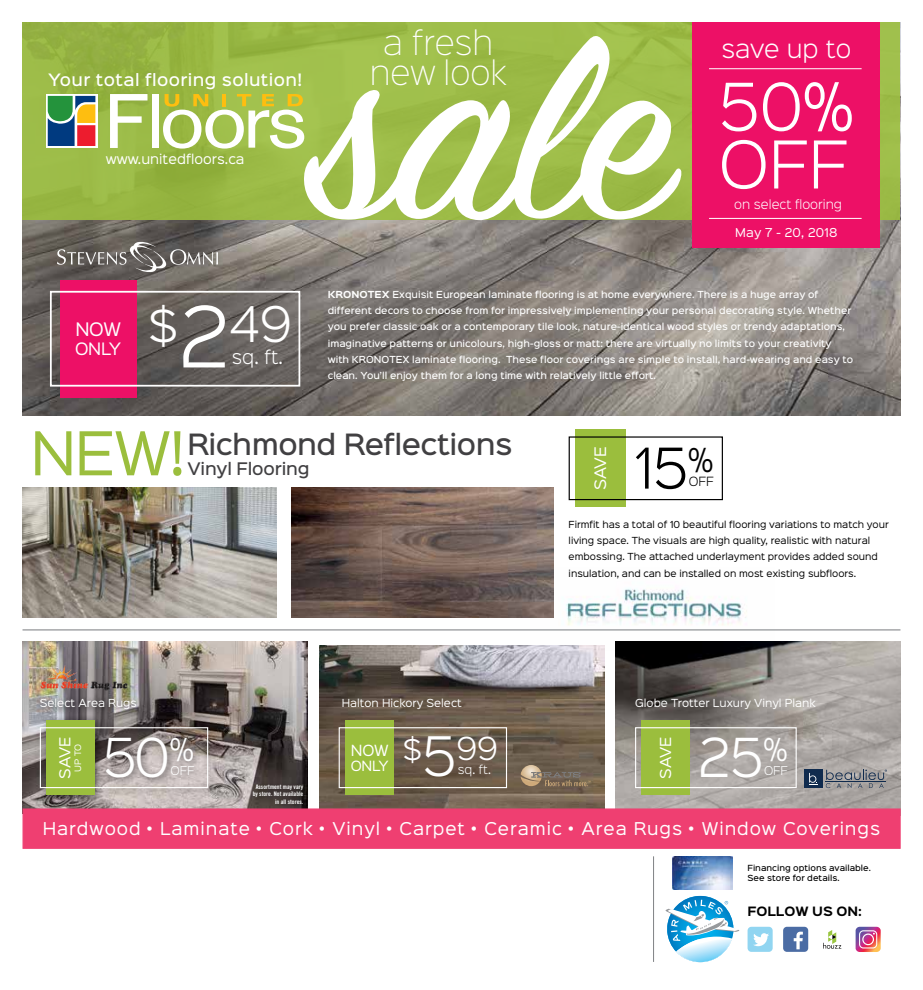
<style>
.page{position:relative;width:923px;height:990px;background:#fff}
.page>*{position:absolute;margin:0;border:0;box-sizing:border-box;transform-origin:0 0}
.t1{font:288.75px "Sign Painter House Script";color:#fff}
.t2{font:300 59.25px/57.8px "Sinkin Sans 300";color:#fff}
.t3{font:300 50.62px "Sinkin Sans 300";color:#000}
.t4{font:300 48.38px "Sinkin Sans 300";color:#fff}
.t5{font:300 44.25px "Sinkin Sans 300";color:#fff}
.t6{font:30.5px/30px "Sinkin Sans 200 X Light";color:#fff;text-align:center}
.t7{font:300 29.5px "Sinkin Sans 300";color:#000}
.t8{font:300 28.62px "Sinkin Sans 300";color:#fff}
.t9{font:300 28.25px "Sinkin Sans 300";color:#fff}
.t10{font:500 26.5px "Sinkin Sans 500";letter-spacing:-.02em;color:#414042}
.t11{font:300 22.75px "Sinkin Sans 300";color:#fff}
.t12{font:300 17.25px "Sinkin Sans 300";color:#fff}
.t13{font:16.75px "Sinkin Sans 400";color:#fff}
.t14{font:15.88px "Sinkin Sans 400";letter-spacing:.06em;color:#fff}
.t15{font:500 15.62px "Sinkin Sans 500";letter-spacing:-.01em;color:#414042}
.t16{font:500 15.38px "Sinkin Sans 500";letter-spacing:.025em;color:#fff}
.t17{font:15.38px "Sinkin Sans 400";color:#fff}
.t18{font:14.25px "Sinkin Sans 400";color:#fff}
.t19{font:13.88px "Sinkin Sans 400";color:#fff}
.t20{font:13.62px "Sinkin Sans 400";color:#fff}
.t21{font:12.75px "Sinkin Sans 400";color:#fff}
.t22{font:12.25px "Sinkin Sans 400";color:#fff}
.t23{font:300 11.62px "Sinkin Sans 300";color:#fff}
.t24{font:700 11.62px "Sinkin Sans 700";color:#000}
.t25{font:300 11.5px "Sinkin Sans 300";color:#000}
.t26{font:11.12px "Sinkin Sans 400";letter-spacing:.02em;color:#fff}
.t27{font:300 11.12px "Sinkin Sans 300";color:#fff}
.t28{font:300 11px "Sinkin Sans 300";color:#fff}
.t29{font:10px "Sinkin Sans 400";color:#fff}
.t30{font:500 8.75px/16.2px "Sinkin Sans 500";color:#fff}
.t31{font:8.75px/16.2px "Sinkin Sans 400";color:#000}
.t32{font:8px "Sinkin Sans 400";color:#fff}
.t33{font:500 7.62px/10.8px "Sinkin Sans 500";color:#000}
.t34{font:6.25px/7.5px "Trade Gothic Bold Cond Twenty";color:#fff;text-align:right}
.s1{font-size:76px}
.s2{font-family:"Sinkin Sans 700";font-weight:700}
.s3{font-family:"Sinkin Sans 400";font-weight:400;font-size:54.38px;color:#9bbe3d}
.s4{font-size:49.12px}
</style>
<div class="page">
<img style="left:531px;top:568px;width:243px;height:82px">
<img style="left:23px;top:642px;width:285px;height:166px">
<img style="left:319px;top:645px;width:285px;height:163px">
<img style="left:615px;top:642px;width:285px;height:166px">
<div style="left:36px;top:694px;width:108px;height:23px;background:#000;opacity:.7"></div>
<div style="left:248px;top:780px;width:63px;height:32px;background:#000;opacity:.7"></div>
<div style="left:35px;top:715px;width:182px;height:89px;background:#000;opacity:.55"></div>
<div style="left:46px;top:720px;width:49px;height:75px;background:#9bbe3d"></div>
<div style="left:40px;top:727px;width:168px;height:61px;border:1px solid #fff"></div>
<div style="left:641px;top:720px;width:49px;height:75px;background:#9bbe3d"></div>
<div style="left:635px;top:727px;width:161px;height:61px;border:1px solid #fff"></div>
<div style="left:345px;top:720px;width:49px;height:75px;background:#9bbe3d"></div>
<div style="left:338px;top:727px;width:169px;height:61px;border:1px solid #fff"></div>
<img style="left:22px;top:220px;width:878px;height:196px">
<div style="left:60px;top:280px;width:76px;height:117px;background:#ed1066"></div>
<div style="left:50px;top:291px;width:250px;height:96px;border:2px solid #fff"></div>
<svg style="left:57px;top:240px;width:161px;height:32px;background:#75706c"></svg>
<div style="left:22px;top:22px;width:878px;height:198px;background:#9cbb47"></div>
<img style="left:672px;top:856px;width:60px;height:33px">
<hr style="left:653px;top:856px;width:1px;height:106px;background:#808285">
<div style="left:22px;top:808px;width:878px;height:41px;background:#ef3f71;border:1px solid #ef3f71"></div>
<img style="left:291px;top:488px;width:262px;height:129px">
<img style="left:22px;top:488px;width:255px;height:129px">
<div style="left:692px;top:22px;width:188px;height:226px;background:#ed1066"></div>
<hr style="left:709px;top:68px;width:152px;height:1px;background:#fff">
<hr style="left:709px;top:218px;width:152px;height:1px;background:#fff">
<hr style="left:22px;top:629px;width:878px;height:2px;background:#939598">
<svg style="left:665px;top:896px;width:74px;height:66px"></svg>
<div style="left:46px;top:94px;width:51px;height:54px;background:linear-gradient(to right,#fff,#fff)"></div>
<svg style="left:48px;top:96px;width:47px;height:50px;background:#707664"></svg>
<svg style="left:110px;top:94px;width:37px;height:54px"></svg>
<div style="left:152px;top:94px;width:7px;height:54px;background:#fff"></div>
<svg style="left:163px;top:94px;width:141px;height:55px"></svg>
<div style="left:575px;top:429px;width:51px;height:78px;background:#9bbe3d"></div>
<div style="left:568px;top:436px;width:155px;height:64px;border:1px solid #000"></div>
<svg style="left:520px;top:765px;width:70px;height:21px"></svg>
<img style="left:33px;top:658px;width:101px;height:40px">
<div style="left:803px;top:770px;width:19px;height:18px;background:#102b4e"></div>
<hr style="left:824px;top:782px;width:61px;height:1px;background:#102b4e">
<svg style="left:809px;top:773px;width:8px;height:12px"></svg>
<svg style="left:825px;top:770px;width:61px;height:18px"></svg>
<div style="left:783px;top:927px;width:25px;height:25px;background:#4b6ca4;border-radius:4px"></div>
<svg style="left:793px;top:932px;width:9px;height:17px"></svg>
<div style="left:747px;top:927px;width:25px;height:25px;background:#91d5f1;border-radius:4px"></div>
<svg style="left:753px;top:933px;width:16px;height:13px"></svg>
<svg style="left:823px;top:930px;width:18px;height:19px"></svg>
<svg style="left:855px;top:927px;width:25px;height:25px"></svg>
<h3 class="t6" style="left:370px;top:25px;width:138px">a fresh new look</h3>
<h1 class="t1" style="left:307px;top:-48px;width:365px">sale</h1>
<h3 class="t16" style="left:48px;top:66px;width:256px">Your total flooring solution!</h3>
<h3 class="t22" style="left:106px;top:149px;width:140px">www.unitedfloors.ca</h3>
<h3 class="t11" style="left:721px;top:30px;width:131px">save up to</h3>
<h2 class="t2" style="left:718px;top:74px;width:136px">50%<br>OFF</h2>
<h3 class="t23" style="left:734px;top:195px;width:109px">on select flooring</h3>
<p class="t26" style="left:735px;top:223px;width:104px">May 7 - 20, 2018</p>
<h3 class="t13" style="left:75px;top:315px;width:47px">NOW</h3>
<h3 class="t17" style="left:75px;top:336px;width:48px">ONLY</h3>
<h3 class="t5" style="left:148px;top:288px;width:146px">$<span class="s1">2</span>49</h3>
<h3 class="t12" style="left:232px;top:343px;width:53px">sq. ft.</h3>
<p class="t30" style="left:328px;top:286px;width:527px"><span class="s2">KRONOTEX</span> Exquisit European laminate flooring is at home everywhere. There is a huge array of different decors to choose from for impressively implementing your personal decorating style. Whether you prefer classic oak or a contemporary tile look, nature-identical wood styles or trendy adaptations, imaginative patterns or unicolours, high-gloss or matt: there are virtually no limits to your creativity with KRONOTEX laminate flooring. These floor coverings are simple to install, hard-wearing and easy to clean. You’ll enjoy them for a long time with relatively little effort.</p>
<h3 class="t10" style="left:30px;top:421px;width:483px"><span class="s3">NEW!</span>Richmond Reflections</h3>
<h3 class="t15" style="left:187px;top:455px;width:124px">Vinyl Flooring</h3>
<h3 class="t18" style="left:588px;top:490px;width:46px;rotate:-90deg">SAVE</h3>
<h3 class="t7" style="left:688px;top:436px;width:27px">%</h3>
<h3 class="t3" style="left:635px;top:427px;width:55px">15</h3>
<h3 class="t25" style="left:688px;top:472px;width:27px">OFF</h3>
<p class="t31" style="left:568px;top:515px;width:322px">Firmfit has a total of 10 beautiful flooring variations to match your living space. The visuals are high quality, realistic with natural embossing. The attached underlayment provides added sound insulation, and can be installed on most existing subfloors.</p>
<p class="t29" style="left:40px;top:694px;width:98px">Select Area Rugs</p>
<p class="t29" style="left:342px;top:694px;width:122px">Halton Hickory Select</p>
<p class="t29" style="left:635px;top:694px;width:182px">Globe Trotter Luxury Vinyl Plank</p>
<h3 class="t8" style="left:402px;top:725px;width:97px">$<span class="s4">5</span>99</h3>
<h3 class="t20" style="left:54px;top:779px;width:44px;rotate:-90deg">SAVE</h3>
<p class="t32" style="left:71px;top:772px;width:30px;rotate:-90deg">UP TO</p>
<h3 class="t4" style="left:698px;top:718px;width:67px">25</h3>
<h3 class="t4" style="left:103px;top:718px;width:68px">50</h3>
<h3 class="t20" style="left:654px;top:779px;width:44px;rotate:-90deg">SAVE</h3>
<h3 class="t9" style="left:170px;top:727px;width:26px">%</h3>
<h3 class="t9" style="left:763px;top:727px;width:26px">%</h3>
<h3 class="t19" style="left:351px;top:738px;width:39px">NOW</h3>
<h3 class="t21" style="left:351px;top:755px;width:40px">ONLY</h3>
<p class="t27" style="left:458px;top:760px;width:35px">sq. ft.</p>
<p class="t28" style="left:170px;top:761px;width:25px">OFF</p>
<p class="t28" style="left:764px;top:761px;width:25px">OFF</p>
<p class="t34" style="left:253px;top:783px;width:52px">Assortment may vary by store. Not available in all stores.</p>
<h3 class="t14" style="left:43px;top:815px;width:838px">Hardwood • Laminate • Cork • Vinyl • Carpet • Ceramic • Area Rugs • Window Coverings</h3>
<p class="t33" style="left:747px;top:861px;width:125px">Financing options available.<br>See store for details.</p>
<h3 class="t24" style="left:747px;top:905px;width:116px">FOLLOW US ON:</h3>
</div>
